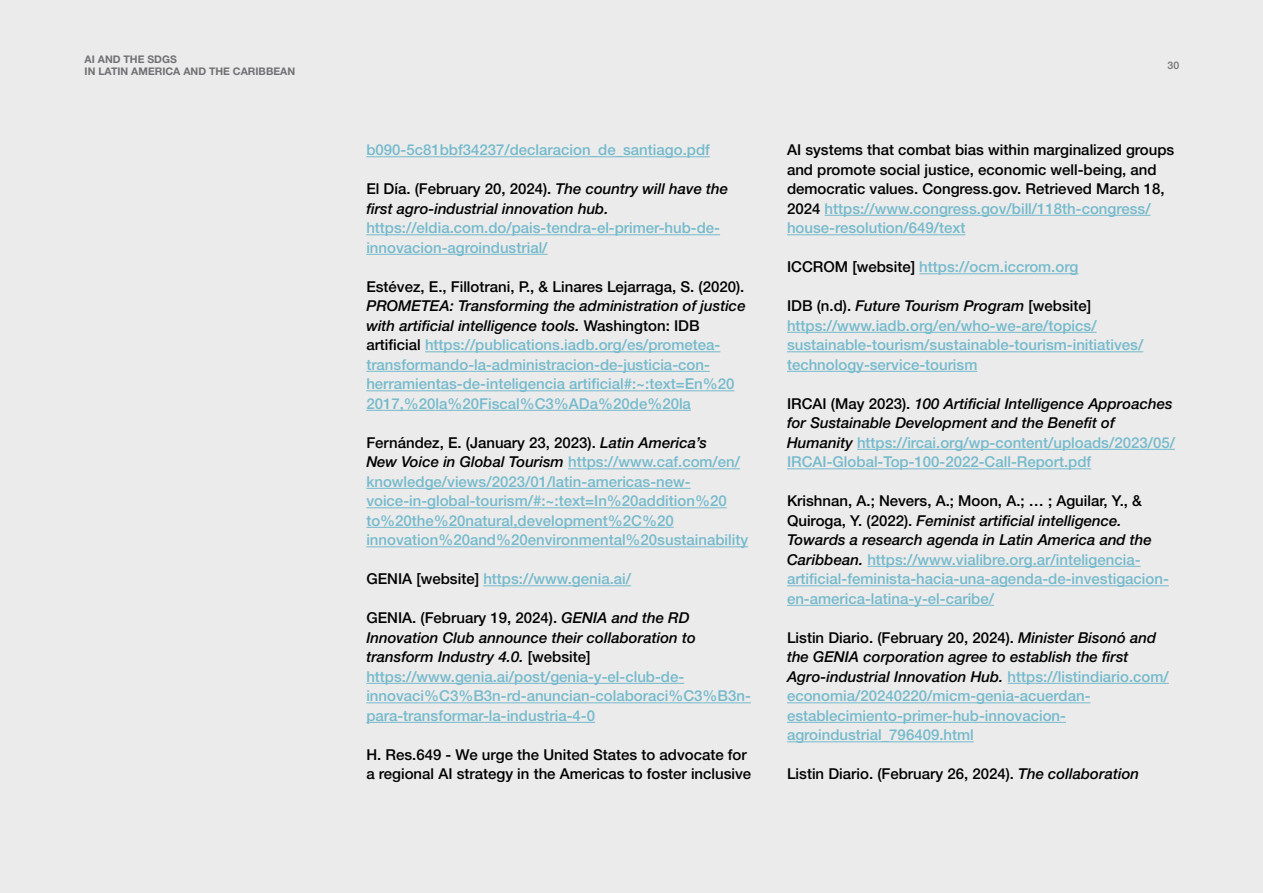
<style>
.page{position:relative;width:1263px;height:893px;background:#ebebeb}
.page>*{position:absolute;margin:0;border:0;box-sizing:border-box;transform-origin:0 0}
.t1{font:500 15px/19.5px "Helvetica Neue LT Std";color:#75bacc}
.t2{font:500 15px/19.5px "Helvetica Neue LT Std";color:#000}
.t3{font:italic 500 15px/19.5px "Helvetica Neue LT Std";color:#000}
.t4{font:700 10.5px/12px "Helvetica Neue LT Std";color:#717074}
.t5{font:500 10.5px "Helvetica Neue LT Std";color:#717074}
.s1{font-style:normal}
.s2{font-style:italic;color:#000}
.s3{color:#000}
.s4{color:#75bacc}
.s5{font-style:italic}
</style>
<div class="page">
<hr style="left:366px;top:156px;width:344px;height:1px;background:#75bacc">
<hr style="left:366px;top:234px;width:354px;height:1px;background:#75bacc">
<hr style="left:366px;top:254px;width:182px;height:1px;background:#75bacc">
<hr style="left:425px;top:351px;width:295px;height:1px;background:#75bacc">
<hr style="left:366px;top:371px;width:344px;height:1px;background:#75bacc">
<hr style="left:366px;top:390px;width:368px;height:1px;background:#75bacc">
<hr style="left:366px;top:410px;width:325px;height:1px;background:#75bacc">
<hr style="left:568px;top:468px;width:172px;height:1px;background:#75bacc">
<hr style="left:366px;top:488px;width:325px;height:1px;background:#75bacc">
<hr style="left:366px;top:507px;width:361px;height:1px;background:#75bacc">
<hr style="left:366px;top:527px;width:308px;height:1px;background:#75bacc">
<hr style="left:366px;top:546px;width:382px;height:1px;background:#75bacc">
<hr style="left:483px;top:585px;width:148px;height:1px;background:#75bacc">
<hr style="left:366px;top:683px;width:318px;height:1px;background:#75bacc">
<hr style="left:366px;top:702px;width:385px;height:1px;background:#75bacc">
<hr style="left:366px;top:722px;width:229px;height:1px;background:#75bacc">
<hr style="left:824px;top:215px;width:326px;height:1px;background:#75bacc">
<hr style="left:787px;top:234px;width:178px;height:1px;background:#75bacc">
<hr style="left:919px;top:273px;width:159px;height:1px;background:#75bacc">
<hr style="left:787px;top:332px;width:310px;height:1px;background:#75bacc">
<hr style="left:787px;top:351px;width:356px;height:1px;background:#75bacc">
<hr style="left:787px;top:371px;width:190px;height:1px;background:#75bacc">
<hr style="left:857px;top:449px;width:318px;height:1px;background:#75bacc">
<hr style="left:787px;top:468px;width:304px;height:1px;background:#75bacc">
<hr style="left:867px;top:566px;width:273px;height:1px;background:#75bacc">
<hr style="left:787px;top:585px;width:382px;height:1px;background:#75bacc">
<hr style="left:787px;top:605px;width:207px;height:1px;background:#75bacc">
<hr style="left:1008px;top:683px;width:161px;height:1px;background:#75bacc">
<hr style="left:787px;top:702px;width:303px;height:1px;background:#75bacc">
<hr style="left:787px;top:722px;width:279px;height:1px;background:#75bacc">
<hr style="left:787px;top:741px;width:187px;height:1px;background:#75bacc">
<p class="t4" style="left:85px;top:53px;width:212px">AI AND THE SDGS<br>IN LATIN AMERICA AND THE CARIBBEAN</p>
<p class="t1" style="left:366px;top:140px;width:345px">b090-5c81bbf34237/declaracion_de_santiago.pdf</p>
<p class="t3" style="left:366px;top:179px;width:363px"><span class="s1">El Día. (February 20, 2024).</span> The country will have the first agro-industrial innovation hub.</p>
<p class="t1" style="left:366px;top:218px;width:355px">https://eldia.com.do/pais-tendra-el-primer-hub-de&shy;innovacion-agroindustrial/</p>
<p class="t2" style="left:366px;top:277px;width:379px">Estévez, E., Fillotrani, P., &amp; Linares Lejarraga, S. (2020).</p>
<p class="t1" style="left:366px;top:296px;width:381px"><span class="s2">PROMETEA: Transforming the administration of justice with artificial intelligence tools.</span> <span class="s3">Washington: IDB artificial</span> https://publications.iadb.org/es/prometea&shy;transformando-la-administracion-de-justicia-con&shy;herramientas-de-inteligencia artificial#:~:text=En%20<br>2017,%20la%20Fiscal%C3%ADa%20de%20la</p>
<p class="t1" style="left:366px;top:433px;width:383px"><span class="s3">Fernández, E. (January 23, 2023).</span> <span class="s2">Latin America’s<br>New Voice in Global Tourism</span> https://www.caf.com/en/ knowledge/views/2023/01/latin-americas-new&shy;voice-in-global-tourism/#:~:text=In%20addition%20 to%20the%20natural,development%2C%20 innovation%20and%20environmental%20sustainability</p>
<p class="t1" style="left:366px;top:569px;width:266px"><span class="s3">GENIA [website]</span> https://www.genia.ai/</p>
<p class="t1" style="left:366px;top:608px;width:386px"><span class="s3">GENIA. (February 19, 2024).</span> <span class="s2">GENIA and the RD Innovation Club announce their collaboration to transform Industry 4.0.</span> <span class="s3">[website] </span>https://www.genia.ai/post/genia-y-el-club-de&shy;innovaci%C3%B3n-rd-anuncian-colaboraci%C3%B3n&shy;para-transformar-la-industria-4-0</p>
<p class="t2" style="left:366px;top:745px;width:386px">H. Res.649 - We urge the United States to advocate for a regional AI strategy in the Americas to foster inclusive</p>
<p class="t5" style="left:1167px;top:59px;width:13px">30</p>
<p class="t2" style="left:787px;top:140px;width:389px">AI systems that combat bias within marginalized groups and promote social justice, economic well-being, and democratic values. Congress.gov. Retrieved March 18, 2024 <span class="s4">https://www.congress.gov/bill/118th-congress/ house-resolution/649/text</span></p>
<p class="t1" style="left:787px;top:257px;width:293px"><span class="s3">ICCROM [website]</span> https://ocm.iccrom.org</p>
<p class="t1" style="left:787px;top:296px;width:358px"><span class="s3">IDB (n.d).</span> <span class="s2">Future Tourism Program</span> <span class="s3">[website] </span>https://www.iadb.org/en/who-we-are/topics/ sustainable-tourism/sustainable-tourism-initiatives/ technology-service-tourism</p>
<p class="t1" style="left:787px;top:394px;width:389px"><span class="s3">IRCAI (May 2023).</span> <span class="s2">100 Artificial Intelligence Approaches for Sustainable Development and the Benefit of Humanity</span> https://ircai.org/wp-content/uploads/2023/05/ IRCAI-Global-Top-100-2022-Call-Report.pdf</p>
<p class="t1" style="left:787px;top:491px;width:383px"><span class="s3">Krishnan, A.; Nevers, A.; Moon, A.; … ; Aguilar, Y., &amp; Quiroga, Y. (2022).</span> <span class="s2">Feminist artificial intelligence.<br>Towards a research agenda in Latin America and the Caribbean.</span> https://www.vialibre.org.ar/inteligencia&shy;artificial-feminista-hacia-una-agenda-de-investigacion&shy;en-america-latina-y-el-caribe/</p>
<p class="t1" style="left:787px;top:628px;width:383px"><span class="s3">Listin Diario. (February 20, 2024).</span> <span class="s2">Minister Bisonó and the GENIA corporation agree to establish the first Agro-industrial Innovation Hub.</span> https://listindiario.com/ economia/20240220/micm-genia-acuerdan&shy;establecimiento-primer-hub-innovacion&shy;agroindustrial_796409.html</p>
<p class="t2" style="left:787px;top:764px;width:354px">Listin Diario. (February 26, 2024). <span class="s5">The collaboration</span></p>
</div>
